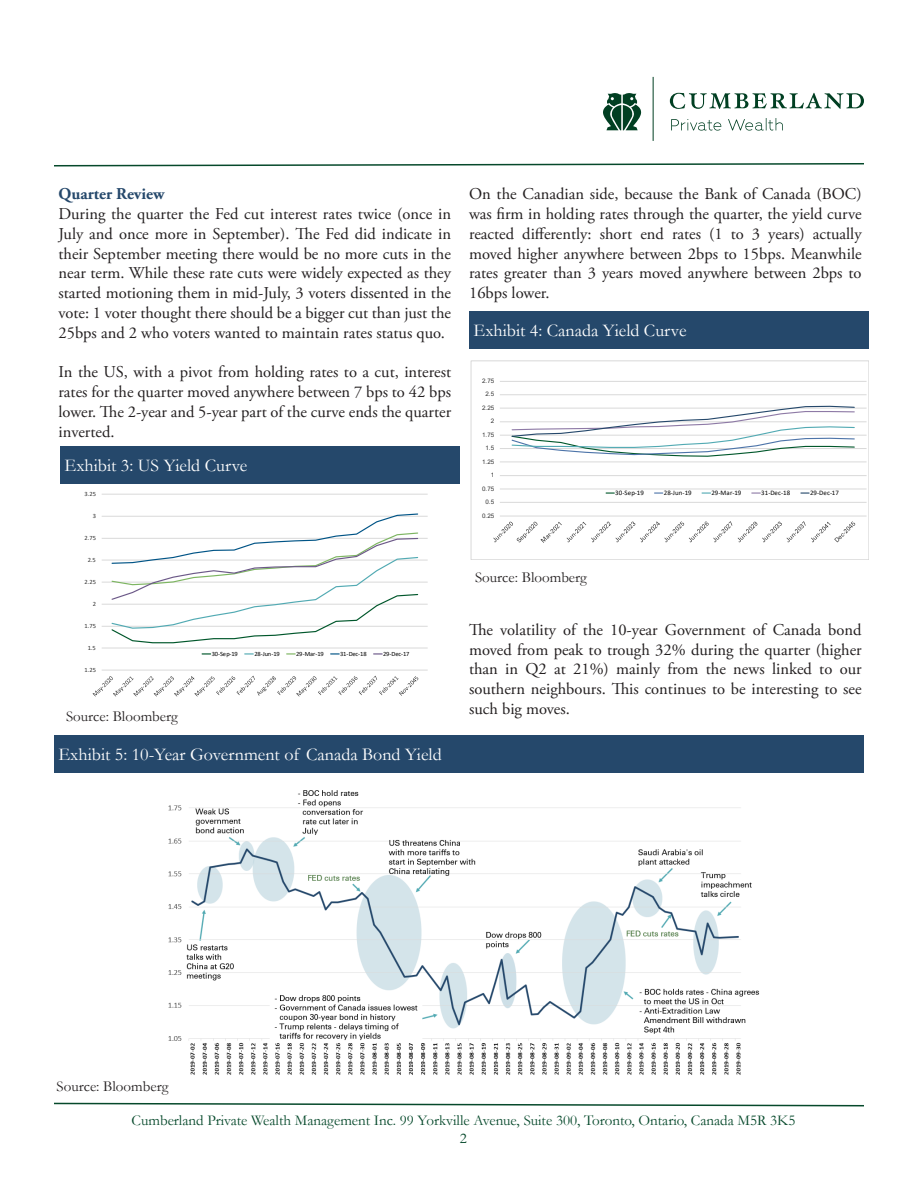
<style>
.page{position:relative;width:918px;height:1188px;background:#fff}
.page>*{position:absolute;margin:0;border:0;box-sizing:border-box;transform-origin:0 0}
.t1{font:18px "Garamond";color:#fff}
.t2{font:16.5px/19.8px "Adobe Garamond Pro";color:#231f20;text-align:justify}
.t3{font:700 16.5px "Adobe Garamond Pro";color:#25486b}
.t4{font:15px/18px "Garamond";color:#06492b;text-align:center}
.t5{font:15px "Garamond";color:#231f20}
.t6{font:6.9px "Calibri";letter-spacing:.015em;color:#000}
.t7{font:6.45px "Calibri";letter-spacing:-.035em;color:#000}
.t8{font:6.45px "Calibri";letter-spacing:.02em;color:#333}
.t9{font:6.15px "Arial";letter-spacing:-.03em;color:#333}
</style>
<div class="page">
<svg style="left:54px;top:1102px;width:810px;height:5px"></svg>
<svg style="left:54px;top:163px;width:810px;height:4px"></svg>
<svg style="left:670px;top:93px;width:194px;height:16px"></svg>
<hr style="left:653px;top:77px;width:1px;height:64px;background:#013f22">
<svg style="left:603px;top:93px;width:38px;height:37px"></svg>
<svg style="left:671px;top:118px;width:112px;height:13px"></svg>
<hr style="left:500px;top:502px;width:367px;height:1px;background:#d9d9d9">
<hr style="left:500px;top:489px;width:367px;height:1px;background:#d9d9d9">
<hr style="left:500px;top:475px;width:367px;height:1px;background:#d9d9d9">
<hr style="left:500px;top:462px;width:367px;height:1px;background:#d9d9d9">
<hr style="left:500px;top:448px;width:367px;height:1px;background:#d9d9d9">
<hr style="left:500px;top:435px;width:367px;height:1px;background:#d9d9d9">
<hr style="left:500px;top:422px;width:367px;height:1px;background:#d9d9d9">
<hr style="left:500px;top:408px;width:367px;height:1px;background:#d9d9d9">
<hr style="left:500px;top:394px;width:367px;height:1px;background:#d9d9d9">
<hr style="left:500px;top:381px;width:367px;height:1px;background:#d9d9d9">
<hr style="left:500px;top:516px;width:367px;height:1px;background:#d9d9d9">
<svg style="left:511px;top:405px;width:344px;height:52px"></svg>
<svg style="left:493px;top:521px;width:363px;height:22px"></svg>
<svg style="left:606px;top:492px;width:8px;height:2px"></svg>
<svg style="left:655px;top:492px;width:8px;height:2px"></svg>
<svg style="left:702px;top:492px;width:9px;height:2px"></svg>
<svg style="left:752px;top:492px;width:8px;height:2px"></svg>
<svg style="left:801px;top:492px;width:8px;height:2px"></svg>
<div style="left:471px;top:361px;width:398px;height:199px;border:1px solid #d9d9d9"></div>
<div style="left:469px;top:311px;width:400px;height:38px;background:#25486b"></div>
<hr style="left:102px;top:648px;width:326px;height:1px;background:#d9d9d9">
<hr style="left:102px;top:626px;width:326px;height:1px;background:#d9d9d9">
<hr style="left:102px;top:604px;width:326px;height:1px;background:#d9d9d9">
<hr style="left:102px;top:582px;width:326px;height:1px;background:#d9d9d9">
<hr style="left:102px;top:560px;width:326px;height:1px;background:#d9d9d9">
<hr style="left:102px;top:538px;width:326px;height:1px;background:#d9d9d9">
<hr style="left:102px;top:516px;width:326px;height:1px;background:#d9d9d9">
<hr style="left:102px;top:494px;width:326px;height:1px;background:#d9d9d9">
<hr style="left:102px;top:670px;width:326px;height:1px;background:#d9d9d9">
<svg style="left:110px;top:513px;width:309px;height:131px"></svg>
<svg style="left:93px;top:675px;width:326px;height:22px"></svg>
<svg style="left:202px;top:653px;width:9px;height:2px"></svg>
<svg style="left:245px;top:653px;width:8px;height:2px"></svg>
<svg style="left:287px;top:653px;width:8px;height:2px"></svg>
<svg style="left:331px;top:653px;width:8px;height:2px"></svg>
<svg style="left:374px;top:653px;width:8px;height:2px"></svg>
<div style="left:60px;top:446px;width:400px;height:38px;background:#25486b"></div>
<img style="left:168px;top:790px;width:592px;height:285px">
<div style="left:54px;top:736px;width:810px;height:37px;background:#25486b"></div>
<p class="t3" style="left:58px;top:184px;width:107px">Quarter Review</p>
<p class="t2" style="left:58px;top:204px;width:394px">During the quarter the Fed cut interest rates twice (once in July and once more in September). The Fed did indicate in their September meeting there would be no more cuts in the near term. While these rate cuts were widely expected as they started motioning them in mid-July, 3 voters dissented in the vote: 1 voter thought there should be a bigger cut than just the 25bps and 2 who voters wanted to maintain rates status quo.</p>
<p class="t2" style="left:58px;top:363px;width:394px">In the US, with a pivot from holding rates to a cut, interest rates for the quarter moved anywhere between 7 bps to 42 bps lower. The 2-year and 5-year part of the curve ends the quarter inverted.</p>
<p class="t1" style="left:65px;top:453px;width:184px">Exhibit 3: US Yield Curve</p>
<p class="t8" style="left:85px;top:489px;width:13px">3.25</p>
<p class="t8" style="left:93px;top:511px;width:5px">3</p>
<p class="t8" style="left:85px;top:533px;width:13px">2.75</p>
<p class="t8" style="left:88px;top:555px;width:10px">2.5</p>
<p class="t8" style="left:85px;top:577px;width:13px">2.25</p>
<p class="t8" style="left:93px;top:599px;width:5px">2</p>
<p class="t8" style="left:85px;top:621px;width:13px">1.75</p>
<p class="t8" style="left:88px;top:643px;width:10px">1.5</p>
<p class="t8" style="left:85px;top:665px;width:13px">1.25</p>
<p class="t7" style="left:212px;top:649px;width:28px">30-Sep-19</p>
<p class="t7" style="left:254px;top:649px;width:27px">28-Jun-19</p>
<p class="t7" style="left:296px;top:649px;width:29px">29-Mar-19</p>
<p class="t7" style="left:340px;top:649px;width:28px">31-Dec-18</p>
<p class="t7" style="left:383px;top:649px;width:28px">29-Dec-17</p>
<p class="t5" style="left:66px;top:706px;width:113px">Source: Bloomberg</p>
<p class="t1" style="left:59px;top:743px;width:385px">Exhibit 5: 10-Year Government of Canada Bond Yield</p>
<p class="t2" style="left:469px;top:185px;width:394px">On the Canadian side, because the Bank of Canada (BOC) was firm in holding rates through the quarter, the yield curve reacted differently: short end rates (1 to 3 years) actually moved higher anywhere between 2bps to 15bps. Meanwhile rates greater than 3 years moved anywhere between 2bps to 16bps lower.</p>
<p class="t1" style="left:474px;top:318px;width:214px">Exhibit 4: Canada Yield Curve</p>
<p class="t9" style="left:482px;top:377px;width:13px">2.75</p>
<p class="t9" style="left:486px;top:390px;width:10px">2.5</p>
<p class="t9" style="left:482px;top:404px;width:13px">2.25</p>
<p class="t9" style="left:491px;top:417px;width:5px">2</p>
<p class="t9" style="left:482px;top:430px;width:13px">1.75</p>
<p class="t9" style="left:486px;top:444px;width:10px">1.5</p>
<p class="t9" style="left:482px;top:457px;width:13px">1.25</p>
<p class="t9" style="left:491px;top:471px;width:5px">1</p>
<p class="t9" style="left:482px;top:484px;width:13px">0.75</p>
<p class="t9" style="left:486px;top:498px;width:10px">0.5</p>
<p class="t9" style="left:482px;top:511px;width:13px">0.25</p>
<p class="t5" style="left:475px;top:567px;width:113px">Source: Bloomberg</p>
<p class="t6" style="left:615px;top:488px;width:30px">30-Sep-19</p>
<p class="t6" style="left:664px;top:488px;width:30px">28-Jun-19</p>
<p class="t6" style="left:711px;top:488px;width:32px">29-Mar-19</p>
<p class="t6" style="left:761px;top:488px;width:31px">31-Dec-18</p>
<p class="t6" style="left:810px;top:488px;width:31px">29-Dec-17</p>
<p class="t2" style="left:469px;top:620px;width:394px">The volatility of the 10-year Government of Canada bond moved from peak to trough 32% during the quarter (higher than in Q2 at 21%) mainly from the news linked to our southern neighbours. This continues to be interesting to see such big moves.</p>
<p class="t5" style="left:57px;top:1076px;width:113px">Source: Bloomberg</p>
<p class="t4" style="left:132px;top:1111px;width:665px">Cumberland Private Wealth Management Inc. 99 Yorkville Avenue, Suite 300, Toronto, Ontario, Canada M5R 3K5<br>2</p>
</div>
